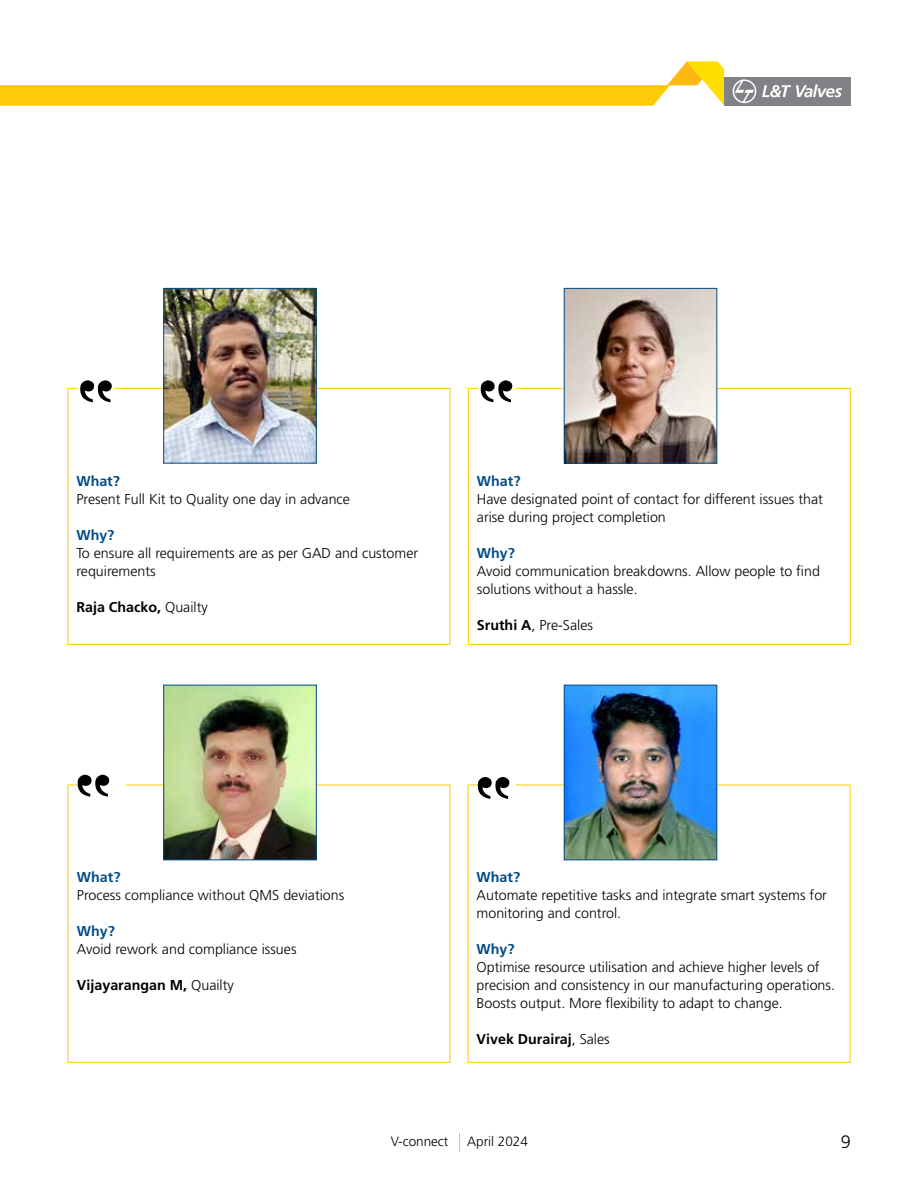
<style>
.page{position:relative;width:918px;height:1188px;background:#fff}
.page>*{position:absolute;margin:0;border:0;box-sizing:border-box;transform-origin:0 0}
.t1{font:300 18px "Frutiger LT Pro";color:#000}
.t2{font:300 14.25px/18px "Frutiger LT Pro";color:#000}
.t3{font:700 14.25px "Frutiger LT Pro";color:#000}
.t4{font:700 14.25px "Frutiger LT Pro";color:#004b88}
.t5{font:300 13.5px "Frutiger LT Pro";color:#000}
.s1{font-weight:300}
.s2{font-weight:700}
</style>
<div class="page">
<svg style="left:0;top:61px;width:724px;height:45px"></svg>
<div style="left:724px;top:77px;width:126px;height:29px;background:#818285"></div>
<svg style="left:733px;top:79px;width:23px;height:24px"></svg>
<svg style="left:762px;top:84px;width:80px;height:13px"></svg>
<svg style="left:459px;top:1133px;width:1px;height:19px"></svg>
<div style="left:468px;top:388px;width:383px;height:257px;border:1px solid #ffcb05"></div>
<div style="left:478px;top:375px;width:38px;height:31px;background:#fff"></div>
<svg style="left:481px;top:380px;width:31px;height:22px"></svg>
<img style="left:566px;top:290px;width:149px;height:172px">
<div style="left:564px;top:288px;width:153px;height:176px;border:1px solid #004b88"></div>
<div style="left:68px;top:388px;width:382px;height:257px;border:1px solid #ffcb05"></div>
<div style="left:78px;top:375px;width:37px;height:31px;background:#fff"></div>
<svg style="left:80px;top:380px;width:32px;height:22px"></svg>
<img style="left:165px;top:290px;width:150px;height:172px">
<div style="left:163px;top:288px;width:154px;height:176px;border:1px solid #004b88"></div>
<div style="left:468px;top:785px;width:382px;height:278px;border:1px solid #ffcb05"></div>
<div style="left:478px;top:772px;width:38px;height:30px;background:#fff"></div>
<svg style="left:478px;top:777px;width:31px;height:22px"></svg>
<img style="left:566px;top:687px;width:149px;height:171px">
<div style="left:564px;top:685px;width:153px;height:175px;border:1px solid #004b88"></div>
<div style="left:68px;top:785px;width:382px;height:278px;border:1px solid #ffcb05"></div>
<div style="left:88px;top:770px;width:38px;height:30px;background:#fff"></div>
<svg style="left:78px;top:775px;width:31px;height:22px"></svg>
<img style="left:165px;top:687px;width:150px;height:171px">
<div style="left:163px;top:685px;width:154px;height:175px;border:1px solid #004b88"></div>
<p class="t4" style="left:76px;top:473px;width:45px">What?</p>
<p class="t2" style="left:76px;top:490px;width:275px">Present Full Kit to Quality one day in advance</p>
<p class="t4" style="left:76px;top:527px;width:40px">Why?</p>
<p class="t2" style="left:76px;top:544px;width:343px">To ensure all requirements are as per GAD and customer requirements</p>
<p class="t3" style="left:76px;top:599px;width:133px">Raja Chacko, <span class="s1">Quailty</span></p>
<p class="t4" style="left:477px;top:473px;width:45px">What?</p>
<p class="t2" style="left:477px;top:490px;width:348px">Have designated point of contact for different issues that arise during project completion</p>
<p class="t4" style="left:477px;top:545px;width:40px">Why?</p>
<p class="t2" style="left:477px;top:562px;width:345px">Avoid communication breakdowns. Allow people to find solutions without a hassle.</p>
<p class="t2" style="left:477px;top:616px;width:118px"><span class="s2">Sruthi A</span>, Pre-Sales</p>
<p class="t4" style="left:77px;top:869px;width:45px">What?</p>
<p class="t2" style="left:77px;top:886px;width:269px">Process compliance without QMS deviations</p>
<p class="t4" style="left:77px;top:923px;width:40px">Why?</p>
<p class="t2" style="left:77px;top:940px;width:221px">Avoid rework and compliance issues</p>
<p class="t3" style="left:77px;top:977px;width:158px">Vijayarangan M, <span class="s1">Quailty</span></p>
<p class="t4" style="left:477px;top:869px;width:45px">What?</p>
<p class="t2" style="left:477px;top:886px;width:352px">Automate repetitive tasks and integrate smart systems for monitoring and control.</p>
<p class="t4" style="left:477px;top:941px;width:40px">Why?</p>
<p class="t2" style="left:477px;top:958px;width:360px">Optimise resource utilisation and achieve higher levels of precision and consistency in our manufacturing operations.<br>Boosts output. More flexibility to adapt to change.</p>
<p class="t3" style="left:477px;top:1031px;width:135px">Vivek Durairaj<span class="s1">, Sales</span></p>
<p class="t5" style="left:391px;top:1133px;width:59px">V-connect</p>
<p class="t5" style="left:467px;top:1133px;width:62px">April 2024</p>
<p class="t1" style="left:841px;top:1131px;width:12px">9</p>
</div>
